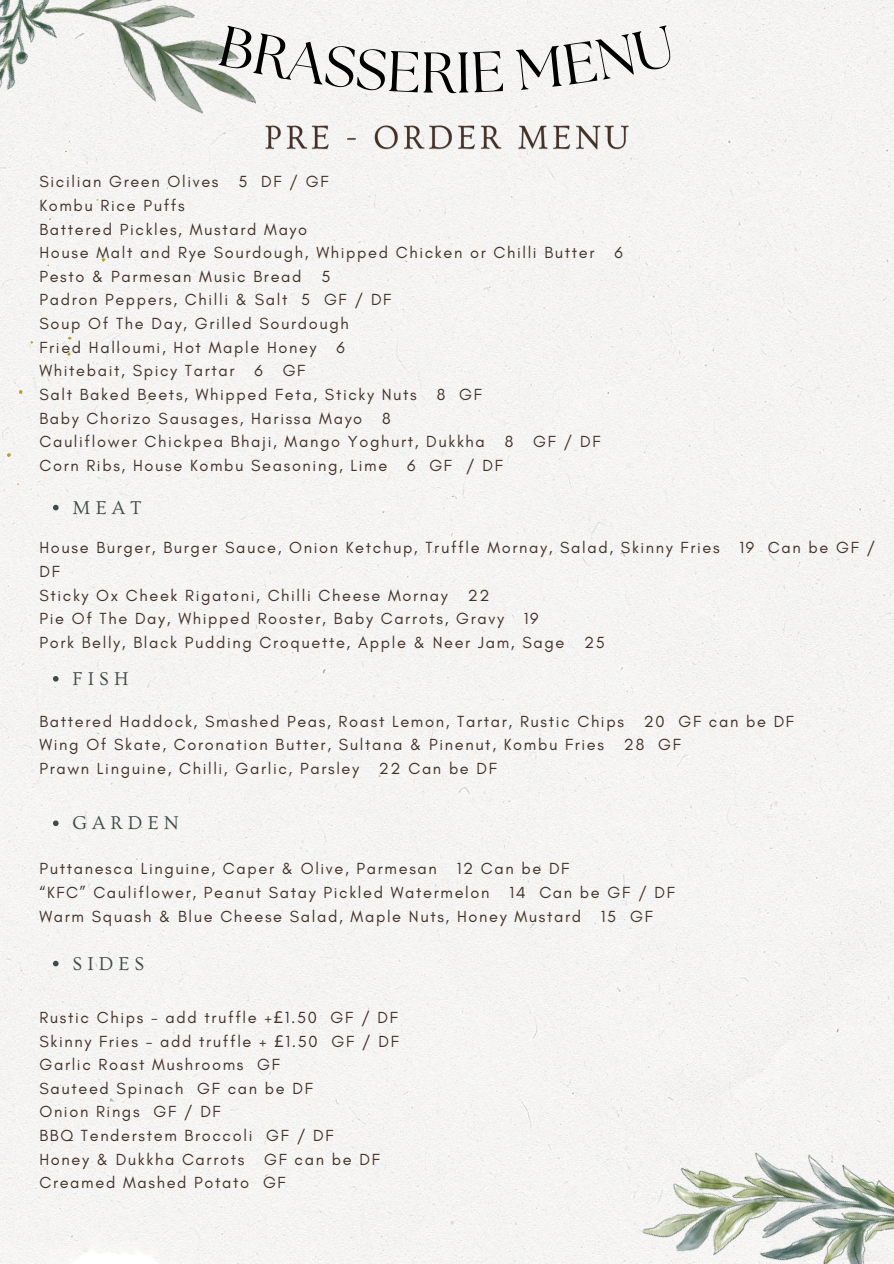
<style>
.page{position:relative;width:894px;height:1264px;background:#fff}
.page>*{position:absolute;margin:0;border:0;box-sizing:border-box;transform-origin:0 0}
.t1{font:57.3px "The Seasons";color:#000}
.t2{font:19.5px "Ovo";letter-spacing:.26em;color:#404b49}
.t3{font:16.35px/23.7px "Glacial Indifference";letter-spacing:.1em;color:#433127}
.s1{font-family:"Noto Sans"}
</style>
<div class="page">
<div style="left:0;top:0;width:893px;height:1263px;background:#f5f4f3"></div>
<img style="left:0;top:0;width:42px;height:99px">
<img style="left:638px;top:1079px;width:255px;height:184px">
<img style="left:42px;top:0;width:214px;height:148px">
<div style="left:0;top:151px;width:148px;height:346px;background:#f4f4f3"></div>
<img style="left:263px;top:118px;width:370px;height:39px">
<svg style="left:53px;top:505px;width:6px;height:5px"></svg>
<svg style="left:53px;top:676px;width:6px;height:5px"></svg>
<svg style="left:53px;top:820px;width:6px;height:6px"></svg>
<svg style="left:53px;top:960px;width:6px;height:6px"></svg>
<div style="left:218px;top:25px;width:201px;height:67px;background:#f4f4f3"></div>
<div style="left:458px;top:50px;width:45px;height:43px;background:#f4f4f3"></div>
<div style="left:515px;top:25px;width:160px;height:65px;background:#f4f4f3"></div>
<p class="t1" style="left:420px;top:47px;width:37px">R</p>
<p class="t3" style="left:39px;top:170px;width:290px">Sicilian Green Olives 5 DF / GF</p>
<p class="t3" style="left:39px;top:193px;width:147px">Kombu Rice Puffs</p>
<p class="t3" style="left:39px;top:217px;width:269px">Battered Pickles, Mustard Mayo</p>
<p class="t3" style="left:39px;top:240px;width:584px">House Malt and Rye Sourdough, Whipped Chicken or Chilli Butter 6</p>
<p class="t3" style="left:39px;top:264px;width:292px">Pesto &amp; Parmesan Music Bread 5</p>
<p class="t3" style="left:39px;top:288px;width:353px">Padron Peppers, Chilli &amp; Salt 5 GF / DF</p>
<p class="t3" style="left:39px;top:311px;width:311px">Soup Of The Day, Grilled Sourdough</p>
<p class="t3" style="left:39px;top:335px;width:307px">Fried Halloumi, Hot Maple Honey 6</p>
<p class="t3" style="left:39px;top:359px;width:267px">Whitebait, Spicy Tartar 6 GF</p>
<p class="t3" style="left:39px;top:382px;width:444px">Salt Baked Beets, Whipped Feta, Sticky Nuts 8 GF</p>
<p class="t3" style="left:39px;top:406px;width:352px">Baby Chorizo Sausages, Harissa Mayo 8</p>
<p class="t3" style="left:39px;top:429px;width:562px">Cauliflower Chickpea Bhaji, Mango Yoghurt, Dukkha 8 GF / DF</p>
<p class="t3" style="left:39px;top:453px;width:465px">Corn Ribs, House Kombu Seasoning, Lime 6 GF / DF</p>
<p class="t2" style="left:73px;top:497px;width:71px">MEAT</p>
<p class="t3" style="left:39px;top:536px;width:837px">House Burger, Burger Sauce, Onion Ketchup, Truffle Mornay, Salad, Skinny Fries 19 Can be GF /<br>DF</p>
<p class="t3" style="left:39px;top:583px;width:451px">Sticky Ox Cheek Rigatoni, Chilli Cheese Mornay 22</p>
<p class="t3" style="left:39px;top:607px;width:500px">Pie Of The Day, Whipped Rooster, Baby Carrots, Gravy 19</p>
<p class="t3" style="left:39px;top:630px;width:566px">Pork Belly, Black Pudding Croquette, Apple &amp; Neer Jam, Sage 25</p>
<p class="t2" style="left:73px;top:668px;width:57px">FISH</p>
<p class="t3" style="left:39px;top:709px;width:756px">Battered Haddock, Smashed Peas, Roast Lemon, Tartar, Rustic Chips 20 GF can be DF</p>
<p class="t3" style="left:39px;top:732px;width:642px">Wing Of Skate, Coronation Butter, Sultana &amp; Pinenut, Kombu Fries 28 GF</p>
<p class="t3" style="left:39px;top:756px;width:459px">Prawn Linguine, Chilli, Garlic, Parsley 22 Can be DF</p>
<p class="t2" style="left:73px;top:812px;width:107px">GARDEN</p>
<p class="t3" style="left:39px;top:856px;width:531px">Puttanesca Linguine, Caper &amp; Olive, Parmesan 12 Can be DF</p>
<p class="t3" style="left:39px;top:880px;width:636px">“KFC” Cauliflower, Peanut Satay Pickled Watermelon 14 Can be GF / DF</p>
<p class="t3" style="left:39px;top:904px;width:614px">Warm Squash &amp; Blue Cheese Salad, Maple Nuts, Honey Mustard 15 GF</p>
<p class="t2" style="left:73px;top:952px;width:73px">SIDES</p>
<p class="t3" style="left:39px;top:1005px;width:360px">Rustic Chips - add truffle +<span class="s1">£</span>1.50 GF / DF</p>
<p class="t3" style="left:39px;top:1028px;width:361px">Skinny Fries - add truffle + <span class="s1">£</span>1.50 GF / DF</p>
<p class="t3" style="left:39px;top:1052px;width:242px">Garlic Roast Mushrooms GF</p>
<p class="t3" style="left:39px;top:1076px;width:275px">Sauteed Spinach GF can be DF</p>
<p class="t3" style="left:39px;top:1099px;width:342px">Onion Rings GF / DF<br>BBQ Tenderstem Broccoli GF / DF<br>Honey &amp; Dukkha Carrots GF can be DF<br>Creamed Mashed Potato GF</p>
</div>
